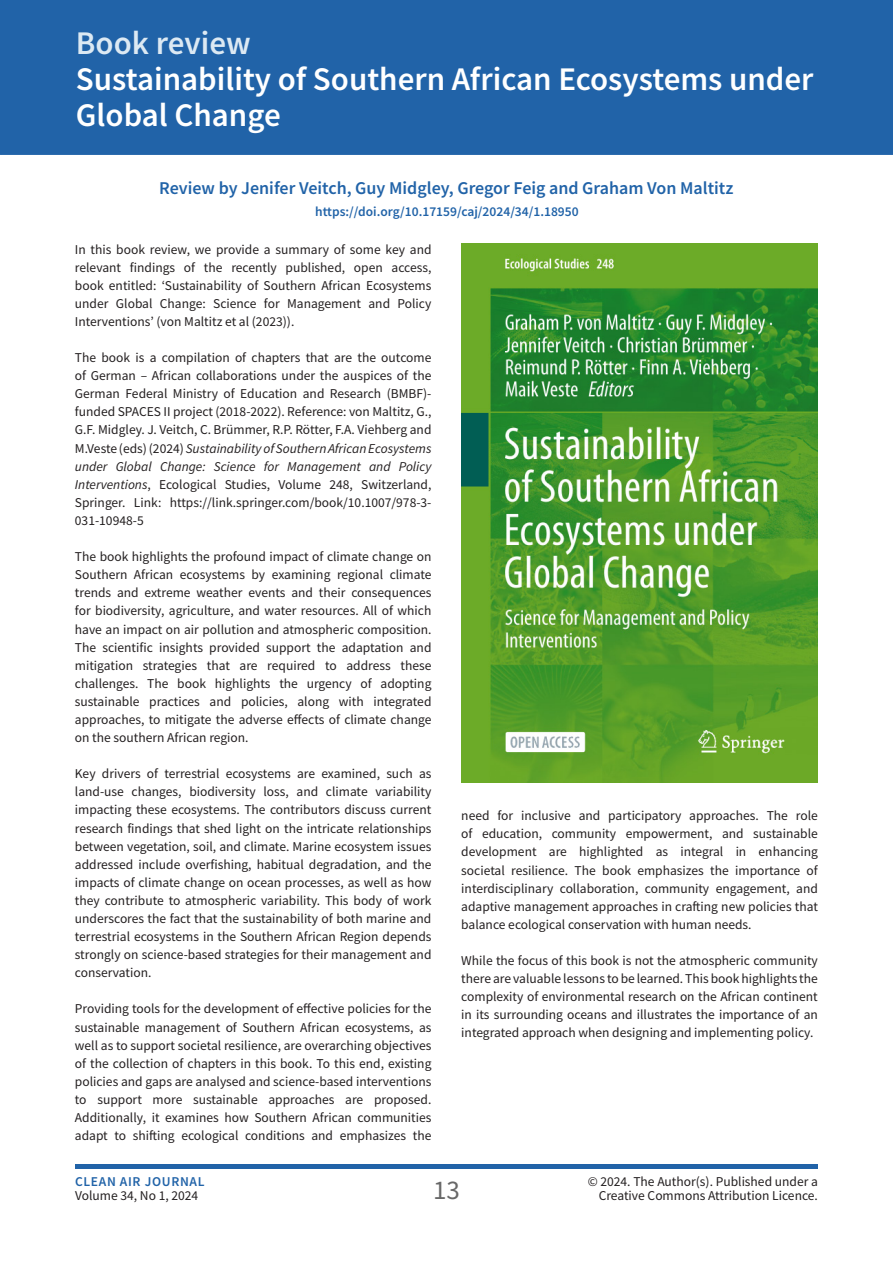
<style>
.page{position:relative;width:893px;height:1263px;background:#fff}
.page>*{position:absolute;margin:0;border:0;box-sizing:border-box;transform-origin:0 0}
.t1{font:600 33px/36px "Source Sans Pro";color:#fff}
.t2{font:600 33px "Source Sans Pro";color:#dce9f3}
.t3{font:27px "Source Sans Pro";color:#686868}
.t4{font:600 18px "Source Sans Pro";color:#2163a8}
.t5{font:13.5px/18.1px "Source Sans Pro";color:#231f20;text-align:justify}
.t6{font:600 13.5px "Source Sans Pro";color:#2163a8}
.t7{font:600 13.5px "Source Sans Pro";letter-spacing:.05em;color:#2163a8}
.s1{font-style:italic}
</style>
<div class="page">
<div style="left:75px;top:1164px;width:743px;height:5px;background:#2163a8"></div>
<div style="left:1px;top:1px;width:891px;height:153px;background:#2163a8"></div>
<div style="left:0;top:0;width:893px;height:155px;border:2px solid #2163a8"></div>
<img style="left:461px;top:243px;width:357px;height:539px">
<p class="t2" style="left:76px;top:21px;width:176px">Book review</p>
<p class="t1" style="left:76px;top:61px;width:739px">Sustainability of Southern African Ecosystems under<br>Global Change</p>
<p class="t4" style="left:159px;top:176px;width:576px">Review by Jenifer Veitch, Guy Midgley, Gregor Feig and Graham Von Maltitz</p>
<p class="t6" style="left:315px;top:203px;width:265px">https://doi.org/10.17159/caj/2024/34/1.18950</p>
<p class="t5" style="left:75px;top:240px;width:358px">In this book review, we provide a summary of some key and relevant findings of the recently published, open access, book entitled: ‘Sustainability of Southern African Ecosystems under Global Change: Science for Management and Policy Interventions’ (von Maltitz et al (2023)).</p>
<p class="t5" style="left:75px;top:348px;width:358px">The book is a compilation of chapters that are the outcome of German – African collaborations under the auspices of the German Federal Ministry of Education and Research (BMBF)- funded SPACES II project (2018-2022). Reference: von Maltitz, G., G.F. Midgley. J. Veitch, C. Brümmer, R.P. Rötter, F.A. Viehberg and M.Veste (eds) (2024) <span class="s1">Sustainability of Southern African Ecosystems under Global Change: Science for Management and Policy Interventions</span>, Ecological Studies, Volume 248, Switzerland, Springer. Link: https://link.springer.com/book/10.1007/978-3- 031-10948-5</p>
<p class="t5" style="left:75px;top:547px;width:358px">The book highlights the profound impact of climate change on Southern African ecosystems by examining regional climate trends and extreme weather events and their consequences for biodiversity, agriculture, and water resources. All of which have an impact on air pollution and atmospheric composition.<br>The scientific insights provided support the adaptation and mitigation strategies that are required to address these challenges. The book highlights the urgency of adopting sustainable practices and policies, along with integrated approaches, to mitigate the adverse effects of climate change on the southern African region.</p>
<p class="t5" style="left:75px;top:765px;width:358px">Key drivers of terrestrial ecosystems are examined, such as land-use changes, biodiversity loss, and climate variability impacting these ecosystems. The contributors discuss current research findings that shed light on the intricate relationships between vegetation, soil, and climate. Marine ecosystem issues addressed include overfishing, habitual degradation, and the impacts of climate change on ocean processes, as well as how they contribute to atmospheric variability. This body of work underscores the fact that the sustainability of both marine and terrestrial ecosystems in the Southern African Region depends strongly on science-based strategies for their management and conservation.</p>
<p class="t5" style="left:75px;top:1000px;width:358px">Providing tools for the development of effective policies for the sustainable management of Southern African ecosystems, as well as to support societal resilience, are overarching objectives of the collection of chapters in this book. To this end, existing policies and gaps are analysed and science-based interventions to support more sustainable approaches are proposed.<br>Additionally, it examines how Southern African communities adapt to shifting ecological conditions and emphasizes the</p>
<p class="t5" style="left:461px;top:806px;width:358px">need for inclusive and participatory approaches. The role of education, community empowerment, and sustainable development are highlighted as integral in enhancing societal resilience. The book emphasizes the importance of interdisciplinary collaboration, community engagement, and adaptive management approaches in crafting new policies that balance ecological conservation with human needs.</p>
<p class="t5" style="left:461px;top:951px;width:358px">While the focus of this book is not the atmospheric community there are valuable lessons to be learned. This book highlights the complexity of environmental research on the African continent in its surrounding oceans and illustrates the importance of an integrated approach when designing and implementing policy.</p>
<p class="t7" style="left:75px;top:1173px;width:131px">CLEAN AIR JOURNAL</p>
<p class="t5" style="left:75px;top:1186px;width:125px">Volume 34, No 1, 2024</p>
<p class="t5" style="left:588px;top:1172px;width:232px">© 2024. The Author(s). Published under a</p>
<h2 class="t3" style="left:433px;top:1173px;width:28px">13</h2>
<p class="t5" style="left:599px;top:1186px;width:221px">Creative Commons Attribution Licence.</p>
</div>
